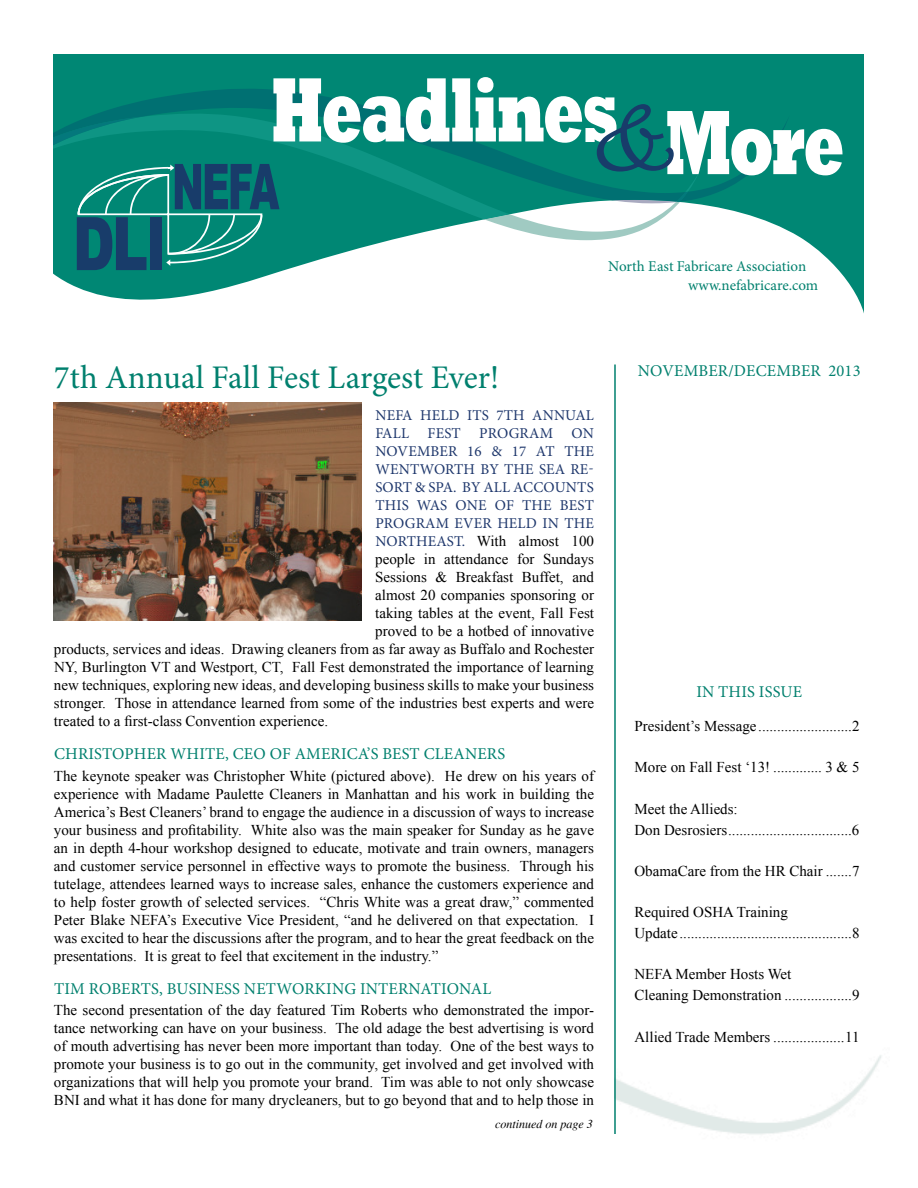
<style>
.page{position:relative;width:918px;height:1188px;background:#fff}
.page>*{position:absolute;margin:0;border:0;box-sizing:border-box;transform-origin:0 0}
.t1{font:33px "Minion Pro";color:#00806e}
.t2{font:16.5px "Minion Pro";letter-spacing:.01em;color:#00806e}
.t3{font:15px/18px "Times New Roman";color:#000}
.t4{font:15px/18px "Minion Pro";letter-spacing:.01em;color:#1e376c;text-align:justify}
.t5{font:15px/19.5px "Minion Pro";color:#00806e}
.t6{font:italic 12px "Times";color:#000}
.s1{font-family:"Minion Pro";color:#1e376c}
</style>
<div class="page">
<img style="left:616px;top:1055px;width:265px;height:80px">
<svg style="left:54px;top:54px;width:810px;height:259px"></svg>
<svg style="left:54px;top:270px;width:622px;height:5px"></svg>
<svg style="left:54px;top:77px;width:789px;height:193px"></svg>
<hr style="left:614px;top:365px;width:2px;height:769px;background:#00806e">
<img style="left:54px;top:403px;width:308px;height:218px">
<p class="t5" style="left:688px;top:257px;width:132px;text-indent:-80px">North East Fabricare Association www.nefabricare.com</p>
<h1 class="t1" style="left:54px;top:363px;width:447px">7th Annual Fall Fest Largest Ever!</h1>
<p class="t4" style="left:375px;top:407px;width:220px">NEFA HELD ITS 7TH ANNUAL FALL FEST PROGRAM ON NOVEMBER 16 &amp; 17 AT THE WENTWORTH BY THE SEA RE-SORT &amp; SPA. BY ALL ACCOUNTS THIS WAS ONE OF THE BEST PROGRAM EVER HELD IN THE</p>
<p class="t3" style="left:375px;top:533px;width:220px"><span class="s1">NORTHEAST.</span> With almost 100</p>
<p class="t3" style="left:375px;top:551px;width:220px">people in attendance for Sundays</p>
<p class="t3" style="left:375px;top:569px;width:220px">Sessions &amp; Breakfast Buffet, and</p>
<p class="t3" style="left:375px;top:587px;width:220px">almost 20 companies sponsoring or</p>
<p class="t3" style="left:375px;top:605px;width:220px">taking tables at the event, Fall Fest</p>
<p class="t3" style="left:375px;top:623px;width:220px">proved to be a hotbed of innovative</p>
<p class="t3" style="left:54px;top:641px;width:542px">products, services and ideas. Drawing cleaners from as far away as Buffalo and Rochester</p>
<p class="t3" style="left:54px;top:659px;width:542px">NY, Burlington VT and Westport, CT, Fall Fest demonstrated the importance of learning</p>
<p class="t3" style="left:54px;top:677px;width:542px">new techniques, exploring new ideas, and developing business skills to make your business</p>
<p class="t3" style="left:54px;top:695px;width:542px">stronger. Those in attendance learned from some of the industries best experts and were</p>
<p class="t3" style="left:54px;top:713px;width:276px">treated to a first-class Convention experience.</p>
<p class="t2" style="left:54px;top:746px;width:453px">CHRISTOPHER WHITE, CEO OF AMERICA’S BEST CLEANERS</p>
<p class="t3" style="left:54px;top:768px;width:542px;text-align:justify">The keynote speaker was Christopher White (pictured above). He drew on his years of experience with Madame Paulette Cleaners in Manhattan and his work in building the America’s Best Cleaners’ brand to engage the audience in a discussion of ways to increase your business and profitability. White also was the main speaker for Sunday as he gave an in depth 4-hour workshop designed to educate, motivate and train owners, managers and customer service personnel in effective ways to promote the business. Through his tutelage, attendees learned ways to increase sales, enhance the customers experience and to help foster growth of selected services. “Chris White was a great draw,” commented Peter Blake NEFA’s Executive Vice President, “and he delivered on that expectation. I was excited to hear the discussions after the program, and to hear the great feedback on the presentations. It is great to feel that excitement in the industry.”</p>
<p class="t2" style="left:54px;top:981px;width:439px">TIM ROBERTS, BUSINESS NETWORKING INTERNATIONAL</p>
<p class="t3" style="left:54px;top:1002px;width:542px;text-align:justify">The second presentation of the day featured Tim Roberts who demonstrated the impor&shy;tance networking can have on your business. The old adage the best advertising is word of mouth advertising has never been more important than today. One of the best ways to promote your business is to go out in the community, get involved and get involved with organizations that will help you promote your brand. Tim was able to not only showcase BNI and what it has done for many drycleaners, but to go beyond that and to help those in</p>
<p class="t6" style="left:495px;top:1119px;width:99px">continued on page 3</p>
<p class="t2" style="left:638px;top:363px;width:224px">NOVEMBER/DECEMBER 2013</p>
<p class="t2" style="left:696px;top:684px;width:107px">IN THIS ISSUE</p>
<p class="t3" style="left:634px;top:718px;width:227px">President’s Message .........................2</p>
<p class="t3" style="left:634px;top:760px;width:227px">More on Fall Fest ‘13! ............. 3 &amp; 5</p>
<p class="t3" style="left:634px;top:799px;width:226px;line-height:21px">Meet the Allieds:<br>Don Desrosiers .................................6</p>
<p class="t3" style="left:634px;top:863px;width:227px">ObamaCare from the HR Chair .......7</p>
<p class="t3" style="left:634px;top:903px;width:227px;line-height:21px">Required OSHA Training<br>Update ..............................................8</p>
<p class="t3" style="left:634px;top:965px;width:227px;line-height:21px">NEFA Member Hosts Wet<br>Cleaning Demonstration ..................9</p>
<p class="t3" style="left:634px;top:1029px;width:227px">Allied Trade Members ...................11</p>
</div>
